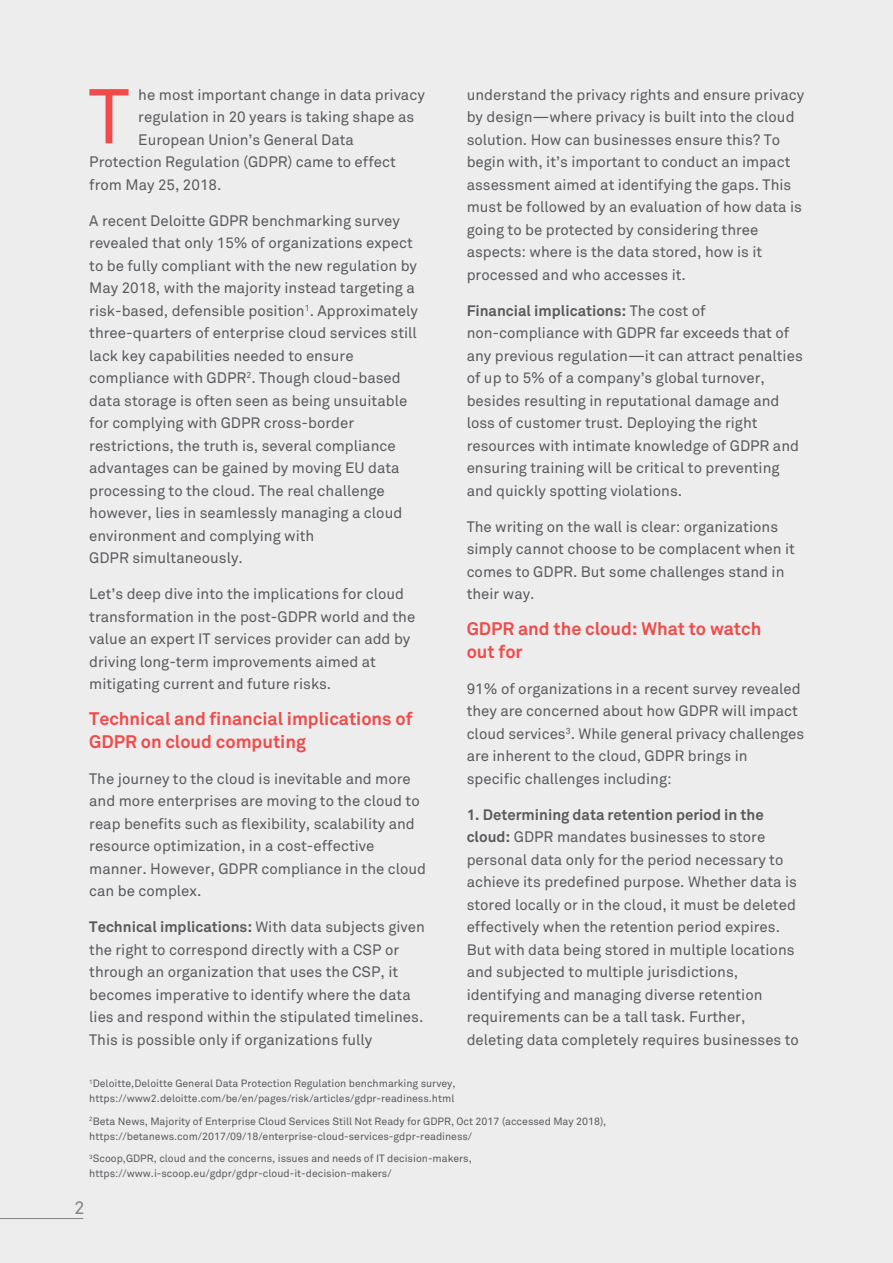
<style>
.page{position:relative;width:893px;height:1263px;background:#ededee}
.page>*{position:absolute;margin:0;border:0;box-sizing:border-box;transform-origin:0 0}
.t1{font:76.5px "Wipro Akkurat";color:#f04b4a}
.t2{font:700 18px/22.5px "Wipro Akkurat";color:#f04b4a}
.t3{font:18px "Wipro Akkurat Mono";color:#808285}
.t4{font:15px/22.5px "Wipro Akkurat";color:#58595b}
.t5{font:10.5px/15px "Wipro Akkurat";color:#58595b}
.s1{font-weight:700}
</style>
<div class="page">
<hr style="left:0;top:1218px;width:83px;height:1px;background:#808285">
<p class="t4" style="left:138px;top:83px;width:288px">he most important change in data privacy</p>
<p class="t4" style="left:138px;top:106px;width:278px">regulation in 20 years is taking shape as</p>
<p class="t4" style="left:138px;top:128px;width:217px">European Union’s General Data</p>
<p class="t4" style="left:89px;top:151px;width:308px">Protection Regulation (GDPR) came to effect</p>
<p class="t4" style="left:89px;top:173px;width:134px">from May 25, 2018.</p>
<p class="t4" style="left:89px;top:209px;width:330px">A recent Deloitte GDPR benchmarking survey revealed that only 15% of organizations expect to be fully compliant with the new regulation by May 2018, with the majority instead targeting a risk-based, defensible position<sup>1</sup>. Approximately three-quarters of enterprise cloud services still lack key capabilities needed to ensure compliance with GDPR<sup>2</sup>. Though cloud-based data storage is often seen as being unsuitable for complying with GDPR cross-border restrictions, the truth is, several compliance advantages can be gained by moving EU data processing to the cloud. The real challenge however, lies in seamlessly managing a cloud environment and complying with<br>GDPR simultaneously.</p>
<p class="t4" style="left:89px;top:583px;width:328px">Let’s deep dive into the implications for cloud transformation in the post-GDPR world and the value an expert IT services provider can add by driving long-term improvements aimed at mitigating current and future risks.</p>
<p class="t2" style="left:89px;top:708px;width:325px">Technical and financial implications of<br>GDPR on cloud computing</p>
<p class="t4" style="left:89px;top:767px;width:338px">The journey to the cloud is inevitable and more and more enterprises are moving to the cloud to reap benefits such as flexibility, scalability and resource optimization, in a cost-effective manner. However, GDPR compliance in the cloud can be complex.</p>
<p class="t4" style="left:89px;top:916px;width:337px"><span class="s1">Technical implications:</span> With data subjects given the right to correspond directly with a CSP or through an organization that uses the CSP, it becomes imperative to identify where the data lies and respond within the stipulated timelines.<br>This is possible only if organizations fully</p>
<h1 class="t1" style="left:88px;top:72px;width:43px">T</h1>
<p class="t4" style="left:467px;top:83px;width:339px">understand the privacy rights and ensure privacy by design—where privacy is built into the cloud solution. How can businesses ensure this? To begin with, it’s important to conduct an impact assessment aimed at identifying the gaps. This must be followed by an evaluation of how data is going to be protected by considering three aspects: where is the data stored, how is it processed and who accesses it.</p>
<p class="t4" style="left:467px;top:299px;width:338px"><span class="s1">Financial implications:</span> The cost of non-compliance with GDPR far exceeds that of any previous regulation—it can attract penalties of up to 5% of a company’s global turnover, besides resulting in reputational damage and loss of customer trust. Deploying the right resources with intimate knowledge of GDPR and ensuring training will be critical to preventing and quickly spotting violations.</p>
<p class="t4" style="left:467px;top:515px;width:330px">The writing on the wall is clear: organizations simply cannot choose to be complacent when it comes to GDPR. But some challenges stand in their way.</p>
<p class="t2" style="left:467px;top:618px;width:296px">GDPR and the cloud: What to watch out for</p>
<p class="t4" style="left:467px;top:677px;width:339px">91% of organizations in a recent survey revealed they are concerned about how GDPR will impact cloud services<sup>3</sup>. While general privacy challenges are inherent to the cloud, GDPR brings in specific challenges including:</p>
<p class="t4" style="left:467px;top:803px;width:334px"><span class="s1">1. Determining data retention period in the cloud:</span> GDPR mandates businesses to store personal data only for the period necessary to achieve its predefined purpose. Whether data is stored locally or in the cloud, it must be deleted effectively when the retention period expires.<br>But with data being stored in multiple locations and subjected to multiple jurisdictions, identifying and managing diverse retention requirements can be a tall task. Further, deleting data completely requires businesses to</p>
<p class="t5" style="left:89px;top:1076px;width:368px"><sup>1</sup>Deloitte,Deloitte General Data Protection Regulation benchmarking survey, https://www2.deloitte.com/be/en/pages/risk/articles/gdpr-readiness.html</p>
<p class="t5" style="left:89px;top:1113px;width:519px"><sup>2</sup>Beta News, Majority of Enterprise Cloud Services Still Not Ready for GDPR, Oct 2017 (accessed May 2018), https://betanews.com/2017/09/18/enterprise-cloud-services-gdpr-readiness/</p>
<p class="t5" style="left:89px;top:1151px;width:384px"><sup>3</sup>Scoop,GDPR, cloud and the concerns, issues and needs of IT decision-makers, https://www.i-scoop.eu/gdpr/gdpr-cloud-it-decision-makers/</p>
<p class="t3" style="left:74px;top:1197px;width:13px">2</p>
</div>
